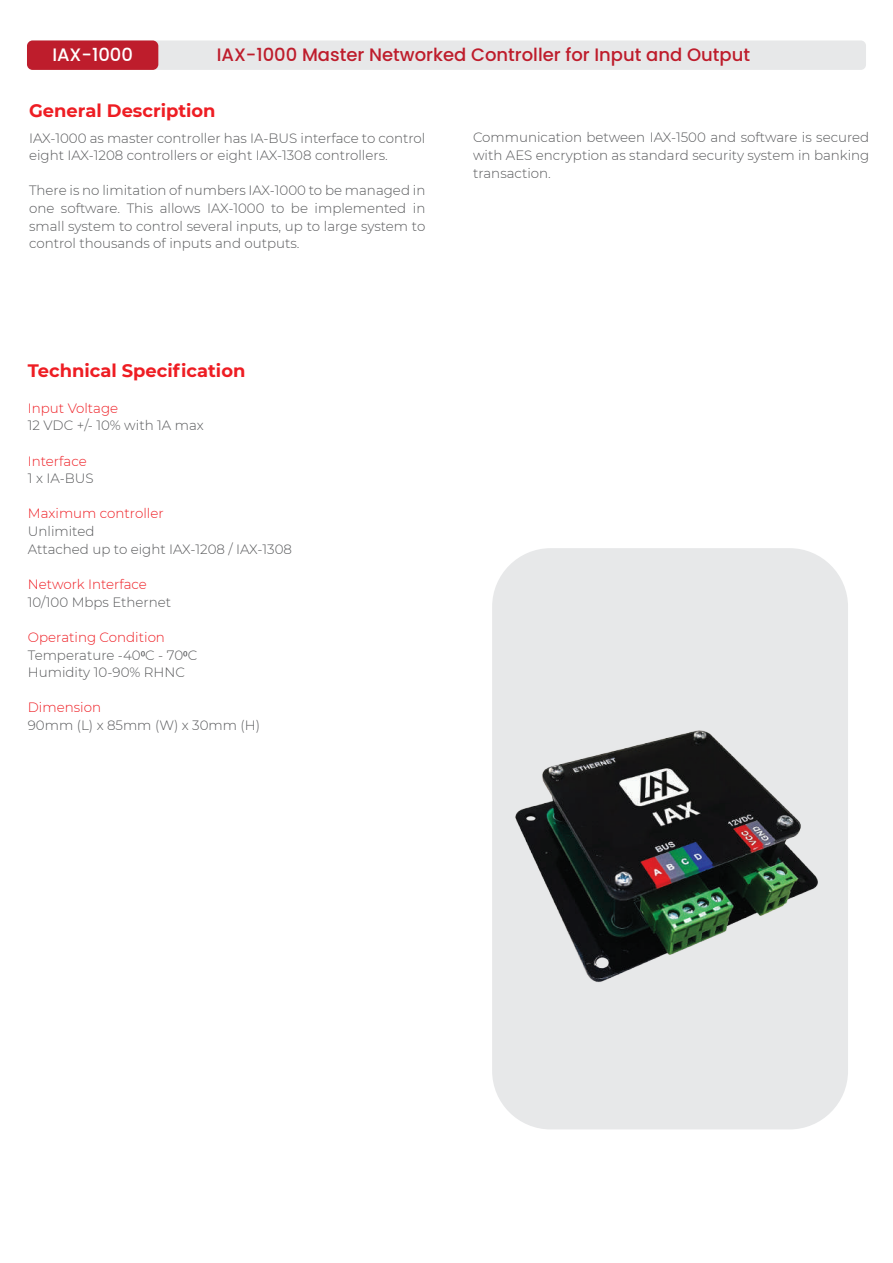
<style>
.page{position:relative;width:893px;height:1263px;background:#fff}
.page>*{position:absolute;margin:0;border:0;box-sizing:border-box;transform-origin:0 0}
.t1{font:500 18px "Poppins";color:#be1d2c}
.t2{font:700 18px "Montserrat";color:#ee1d23}
.t3{font:500 18px "Poppins";color:#fff}
.t4{font:300 13.5px/17.7px "Montserrat";color:#57585a}
.t5{font:300 13.5px "Montserrat";color:#ee1d23}
.s1{color:#ee1d23}
.s2{font-family:"Myriad Pro";font-weight:400}
</style>
<div class="page">
<div style="left:27px;top:40px;width:839px;height:30px;background:#e7e8e9;border-radius:5px"></div>
<div style="left:27px;top:40px;width:131px;height:30px;background:#be1d2c;border-radius:6px"></div>
<div style="left:492px;top:548px;width:356px;height:581px;background:#e7e8e9;border-radius:59px"></div>
<img style="left:515px;top:730px;width:303px;height:252px">
<h1 class="t3" style="left:52px;top:44px;width:82px">IAX-1000</h1>
<h1 class="t1" style="left:217px;top:44px;width:535px">IAX-1000 Master Networked Controller for Input and Output</h1>
<h1 class="t2" style="left:29px;top:98px;width:188px">General Description</h1>
<p class="t4" style="left:29px;top:128px;width:398px">IAX-1000 as master controller has IA-BUS interface to control eight IAX-1208 controllers or eight IAX-1308 controllers.</p>
<p class="t4" style="left:29px;top:181px;width:398px;text-align:justify">There is no limitation of numbers IAX-1000 to be managed in one software. This allows IAX-1000 to be implemented in small system to control several inputs, up to large system to control thousands of inputs and outputs.</p>
<h1 class="t2" style="left:28px;top:358px;width:219px">Technical Specification</h1>
<p class="t5" style="left:28px;top:399px;width:92px">Input Voltage</p>
<p class="t4" style="left:28px;top:416px;width:177px">12 VDC +/- 10% with 1A max</p>
<p class="t5" style="left:28px;top:452px;width:60px">Interface</p>
<p class="t4" style="left:28px;top:469px;width:67px">1 x IA-BUS</p>
<p class="t5" style="left:28px;top:504px;width:137px">Maximum controller</p>
<p class="t4" style="left:28px;top:522px;width:266px">Unlimited<br>Attached up to eight IAX-1208 / IAX-1308</p>
<p class="t5" style="left:28px;top:575px;width:121px">Network Interface</p>
<p class="t4" style="left:28px;top:592px;width:145px">10/100 Mbps Ethernet</p>
<p class="t4" style="left:28px;top:628px;width:171px"><span class="s1">Operating Condition<br></span>Temperature -40<span class="s2">0</span>C - 70<span class="s2">0</span>C<br>Humidity 10-90% RHNC</p>
<p class="t5" style="left:28px;top:698px;width:75px">Dimension</p>
<p class="t4" style="left:28px;top:716px;width:234px">90mm (L) x 85mm (W) x 30mm (H)</p>
<p class="t4" style="left:473px;top:128px;width:398px;text-align:justify">Communication between IAX-1500 and software is secured with AES encryption as standard security system in banking transaction.</p>
</div>
